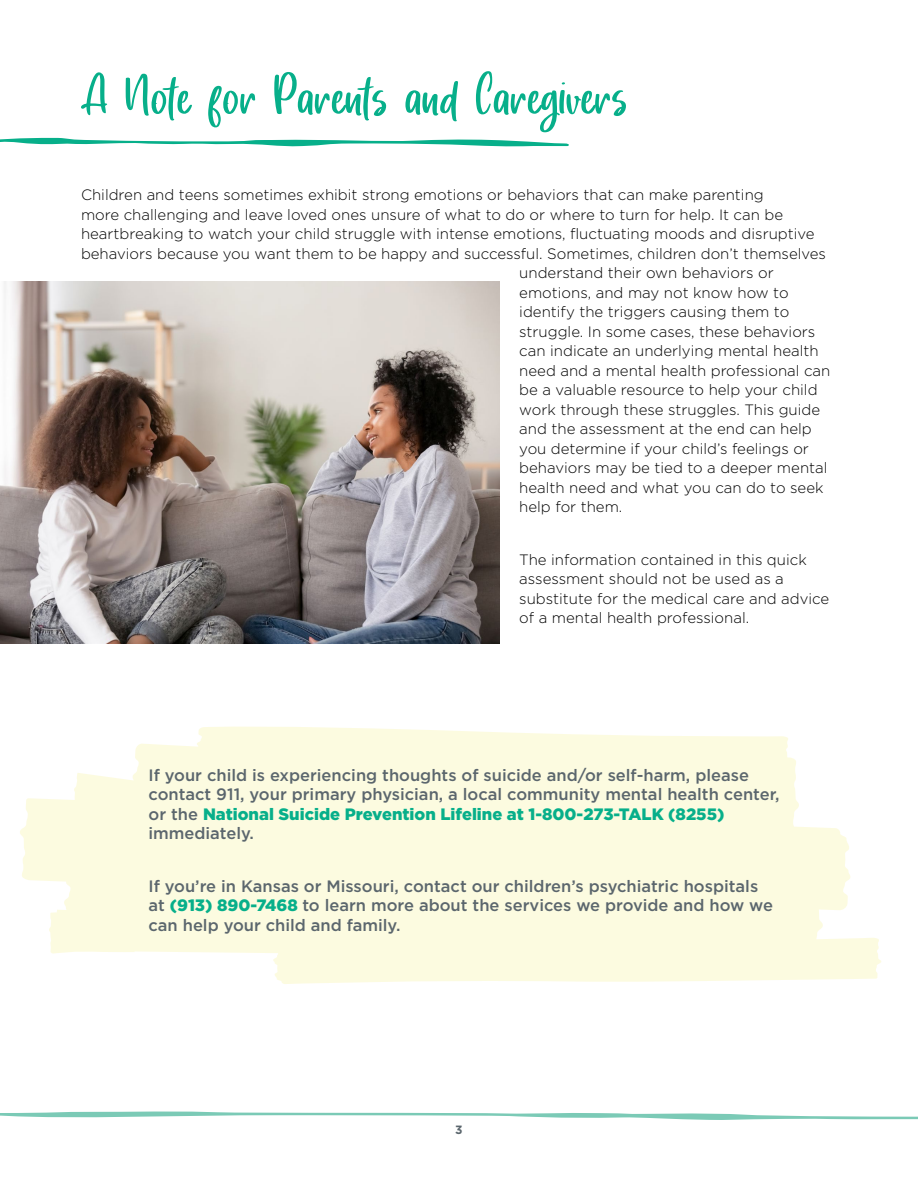
<style>
.page{position:relative;width:918px;height:1188px;background:#fff}
.page>*{position:absolute;margin:0;border:0;box-sizing:border-box;transform-origin:0 0}
.t1{font:51px "Heart Memory";letter-spacing:.03em;color:#07af8a}
.t2{font:500 16.5px/19.5px "Gotham";color:#5b666d}
.t3{font:300 15px/19.5px "Gotham";color:#000}
.t4{font:700 12px "Gotham";color:#5b666d}
.s1{font-weight:900;color:#07af8a}
</style>
<div class="page">
<svg style="left:20px;top:727px;width:861px;height:257px;fill:#fcfbe0"></svg>
<img style="left:0;top:281px;width:499px;height:362px">
<svg style="left:0;top:137px;width:569px;height:10px"></svg>
<svg style="left:0;top:1111px;width:918px;height:9px"></svg>
<h1 class="t1" style="left:81px;top:57px;width:547px">A Note for Parents and Caregivers</h1>
<p class="t3" style="left:81px;top:185px;width:684px">Children and teens sometimes exhibit strong emotions or behaviors that can make parenting</p>
<p class="t3" style="left:81px;top:204px;width:704px">more challenging and leave loved ones unsure of what to do or where to turn for help. It can be</p>
<p class="t3" style="left:81px;top:224px;width:735px">heartbreaking to watch your child struggle with intense emotions, fluctuating moods and disruptive</p>
<p class="t3" style="left:81px;top:243px;width:747px">behaviors because you want them to be happy and successful. Sometimes, children don’t themselves</p>
<p class="t3" style="left:519px;top:263px;width:256px">understand their own behaviors or</p>
<p class="t3" style="left:519px;top:282px;width:271px">emotions, and may not know how to</p>
<p class="t3" style="left:519px;top:302px;width:272px">identify the triggers causing them to</p>
<p class="t3" style="left:519px;top:321px;width:298px">struggle. In some cases, these behaviors</p>
<p class="t3" style="left:519px;top:341px;width:301px">can indicate an underlying mental health</p>
<p class="t3" style="left:519px;top:360px;width:313px">need and a mental health professional can</p>
<p class="t3" style="left:519px;top:380px;width:300px">be a valuable resource to help your child</p>
<p class="t3" style="left:519px;top:399px;width:302px">work through these struggles. This guide</p>
<p class="t3" style="left:519px;top:419px;width:294px">and the assessment at the end can help</p>
<p class="t3" style="left:519px;top:438px;width:291px">you determine if your child’s feelings or</p>
<p class="t3" style="left:519px;top:458px;width:310px">behaviors may be tied to a deeper mental</p>
<p class="t3" style="left:519px;top:477px;width:306px">health need and what you can do to seek</p>
<p class="t3" style="left:519px;top:497px;width:105px">help for them.</p>
<p class="t3" style="left:519px;top:549px;width:312px">The information contained in this quick assessment should not be used as a substitute for the medical care and advice of a mental health professional.</p>
<p class="t2" style="left:148px;top:765px;width:633px">If your child is experiencing thoughts of suicide and/or self-harm, please contact 911, your primary physician, a local community mental health center, or the <span class="s1">National Suicide Prevention Lifeline at 1-800-273-TALK (8255) </span>immediately.</p>
<p class="t2" style="left:148px;top:876px;width:626px">If you’re in Kansas or Missouri, contact our children’s psychiatric hospitals at <span class="s1">(913) 890-7468</span> to learn more about the services we provide and how we can help your child and family.</p>
<p class="t4" style="left:455px;top:1123px;width:9px">3</p>
</div>
